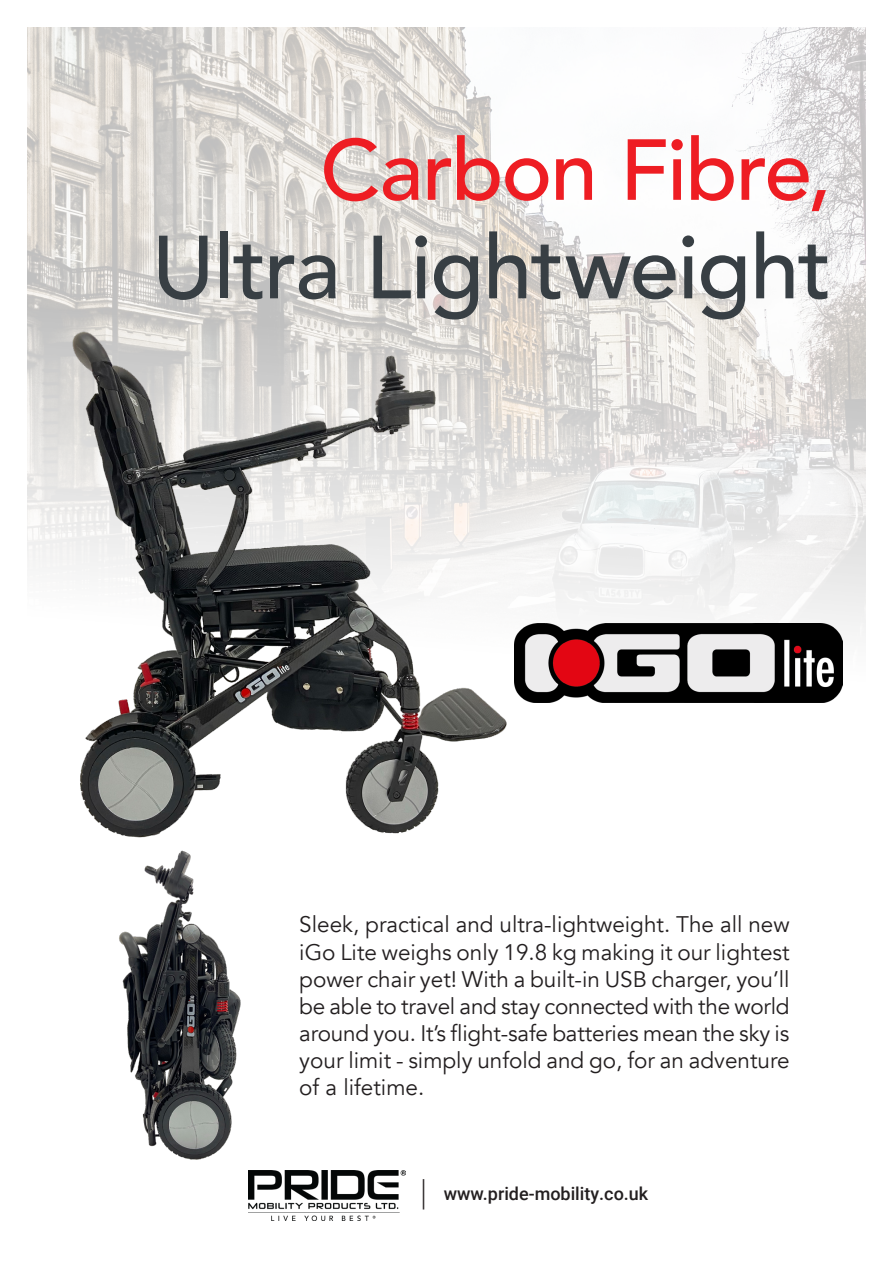
<style>
.page{position:relative;width:893px;height:1263px;background:#fff}
.page>*{position:absolute;margin:0;border:0;box-sizing:border-box;transform-origin:0 0}
.t1{font:500 88.5px "Avenir";letter-spacing:-.015em;color:#383f44}
.t2{font:500 85.5px "Avenir";letter-spacing:-.025em;color:#ee1d23}
.t3{font:22.5px/27px "Avenir";color:#231f20;text-align:justify}
.t4{font:500 18px "Roboto";color:#231f20}
.s1{font-weight:400;font-size:36px}
</style>
<div class="page">
<img style="left:119px;top:868px;width:135px;height:303px">
<img style="left:27px;top:27px;width:839px;height:676px">
<img style="left:527px;top:623px;width:315px;height:79px">
<img style="left:46px;top:305px;width:481px;height:563px">
<img style="left:248px;top:1171px;width:157px;height:49px">
<p class="t2" style="left:320px;top:96px;width:513px">Carbon Fibre,</p>
<p class="t1" style="left:152px;top:191px;width:681px">Ultra Lightweight</p>
<p class="t3" style="left:299px;top:912px;width:492px">Sleek, practical and ultra-lightweight. The all new iGo Lite weighs only 19.8 kg making it our lightest power chair yet! With a built-in USB charger, you’ll be able to travel and stay connected with the world around you. It’s flight-safe batteries mean the sky is your limit - simply unfold and go, for an adventure of a lifetime.</p>
<p class="t4" style="left:421px;top:1181px;width:228px"><span class="s1">|</span> www.pride-mobility.co.uk</p>
</div>
